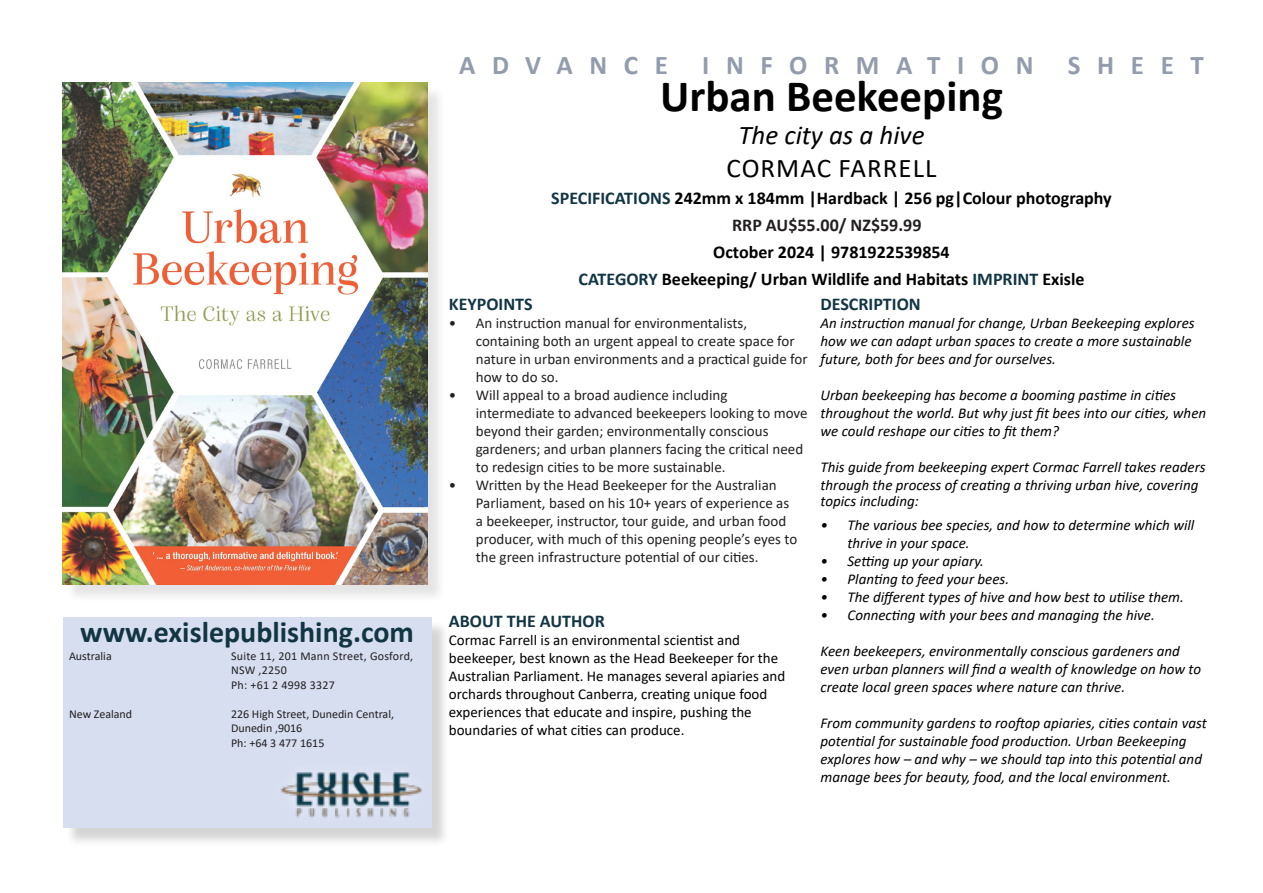
<style>
.page{position:relative;width:1263px;height:893px;background:#fff}
.page>*{position:absolute;margin:0;border:0;box-sizing:border-box;transform-origin:0 0}
.t1{font:700 45px "Calibri";color:#000}
.t2{font:700 30px "Calibri";color:#123544}
.t3{font:700 27px "Calibri";letter-spacing:.615em;color:#929cac}
.t4{font:italic 27px "Calibri";color:#000}
.t5{font:27px "Calibri";letter-spacing:.04em;color:#000}
.t6{font:700 18px/27px "Calibri";color:#000;text-align:center}
.t7{font:700 18px "Calibri";color:#123544}
.t8{font:700 18px "Calibri";color:#231f20}
.t9{font:italic 15px/18px "Calibri";color:#000}
.t10{font:15px/18px "Calibri";color:#231f20}
.t11{font:15px/18px "Calibri";color:#000}
.t12{font:12px "Calibri";color:#231f20}
.t13{font:12px "Calibri";letter-spacing:.02em;color:#231f20}
.s1{color:#123544}
</style>
<div class="page">
<div style="left:65px;top:620px;width:385px;height:227px;background:#231f20;opacity:.19"></div>
<div style="left:63px;top:617px;width:368px;height:211px;background:#d6def0"></div>
<div style="left:65px;top:85px;width:381px;height:518px;background:#231f20;opacity:.12"></div>
<img style="left:63px;top:83px;width:364px;height:501px">
<img style="left:280px;top:772px;width:142px;height:46px">
<h2 class="t2" style="left:80px;top:611px;width:335px">www.exislepublishing.com</h2>
<p class="t12" style="left:69px;top:648px;width:44px">Australia</p>
<p class="t13" style="left:231px;top:648px;width:184px">Suite 11, 201 Mann Street, Gosford,</p>
<p class="t12" style="left:231px;top:662px;width:57px">NSW ,2250</p>
<p class="t13" style="left:231px;top:677px;width:105px">Ph: +61 2 4998 3327</p>
<p class="t12" style="left:69px;top:706px;width:65px">New Zealand</p>
<p class="t12" style="left:231px;top:706px;width:165px">226 High Street, Dunedin Central,</p>
<p class="t12" style="left:231px;top:720px;width:73px">Dunedin ,9016</p>
<p class="t12" style="left:231px;top:734px;width:95px">Ph: +64 3 477 1615</p>
<h3 class="t3" style="left:459px;top:46px;width:210px">ADVANCE</h3>
<h3 class="t3" style="left:702px;top:46px;width:333px">INFORMATION</h3>
<h3 class="t3" style="left:1068px;top:46px;width:137px">SHEET</h3>
<h1 class="t1" style="left:660px;top:64px;width:344px">Urban Beekeeping</h1>
<h3 class="t4" style="left:738px;top:117px;width:188px">The city as a hive</h3>
<h3 class="t5" style="left:726px;top:150px;width:212px">CORMAC FARRELL</h3>
<p class="t6" style="left:551px;top:184px;width:562px"><span class="s1">SPECIFICATIONS</span> 242mm x 184mm |Hardback | 256 pg|Colour photography</p>
<p class="t6" style="left:578px;top:238px;width:507px">October 2024 | 9781922539854<br><span class="s1">CATEGORY</span> Beekeeping/ Urban Wildlife and Habitats <span class="s1">IMPRINT</span> Exisle</p>
<p class="t7" style="left:449px;top:291px;width:85px">KEYPOINTS</p>
<p class="t10" style="left:476px;top:313px;width:333px;text-indent:-27px">• An instruction manual for environmentalists, containing both an urgent appeal to create space for nature in urban environments and a practical guide for how to do so.</p>
<p class="t10" style="left:476px;top:385px;width:333px;text-indent:-27px">• Will appeal to a broad audience including intermediate to advanced beekeepers looking to move beyond their garden; environmentally conscious gardeners; and urban planners facing the critical need to redesign cities to be more sustainable.</p>
<p class="t10" style="left:476px;top:475px;width:323px;text-indent:-27px">• Written by the Head Beekeeper for the Australian Parliament, based on his 10+ years of experience as a beekeeper, instructor, tour guide, and urban food producer, with much of this opening people’s eyes to the green infrastructure potential of our cities.</p>
<p class="t8" style="left:732px;top:213px;width:191px">RRP AU$55.00/ NZ$59.99</p>
<p class="t7" style="left:820px;top:291px;width:102px">DESCRIPTION</p>
<p class="t9" style="left:820px;top:313px;width:376px">An instruction manual for change, Urban Beekeeping explores how we can adapt urban spaces to create a more sustainable future, both for bees and for ourselves.</p>
<p class="t9" style="left:820px;top:385px;width:387px">Urban beekeeping has become a booming pastime in cities throughout the world. But why just fit bees into our cities, when we could reshape our cities to fit them?</p>
<p class="t9" style="left:820px;top:457px;width:387px">This guide from beekeeping expert Cormac Farrell takes readers through the process of creating a thriving urban hive, covering</p>
<p class="t9" style="left:820px;top:492px;width:100px">topics including:</p>
<p class="t9" style="left:847px;top:516px;width:348px;text-indent:-27px">• The various bee species, and how to determine which will thrive in your space.</p>
<p class="t9" style="left:820px;top:552px;width:165px">• Setting up your apiary.</p>
<p class="t9" style="left:820px;top:570px;width:190px">• Planting to feed your bees.</p>
<p class="t9" style="left:820px;top:588px;width:365px">• The different types of hive and how best to utilise them.</p>
<p class="t9" style="left:820px;top:606px;width:336px">• Connecting with your bees and managing the hive.</p>
<p class="t9" style="left:820px;top:642px;width:382px">Keen beekeepers, environmentally conscious gardeners and even urban planners will find a wealth of knowledge on how to create local green spaces where nature can thrive.</p>
<p class="t9" style="left:820px;top:714px;width:388px">From community gardens to rooftop apiaries, cities contain vast potential for sustainable food production. Urban Beekeeping explores how – and why – we should tap into this potential and manage bees for beauty, food, and the local environment.</p>
<p class="t7" style="left:449px;top:608px;width:157px">ABOUT THE AUTHOR</p>
<p class="t11" style="left:449px;top:630px;width:338px">Cormac Farrell is an environmental scientist and beekeeper, best known as the Head Beekeeper for the Australian Parliament. He manages several apiaries and orchards throughout Canberra, creating unique food experiences that educate and inspire, pushing the boundaries of what cities can produce.</p>
</div>
